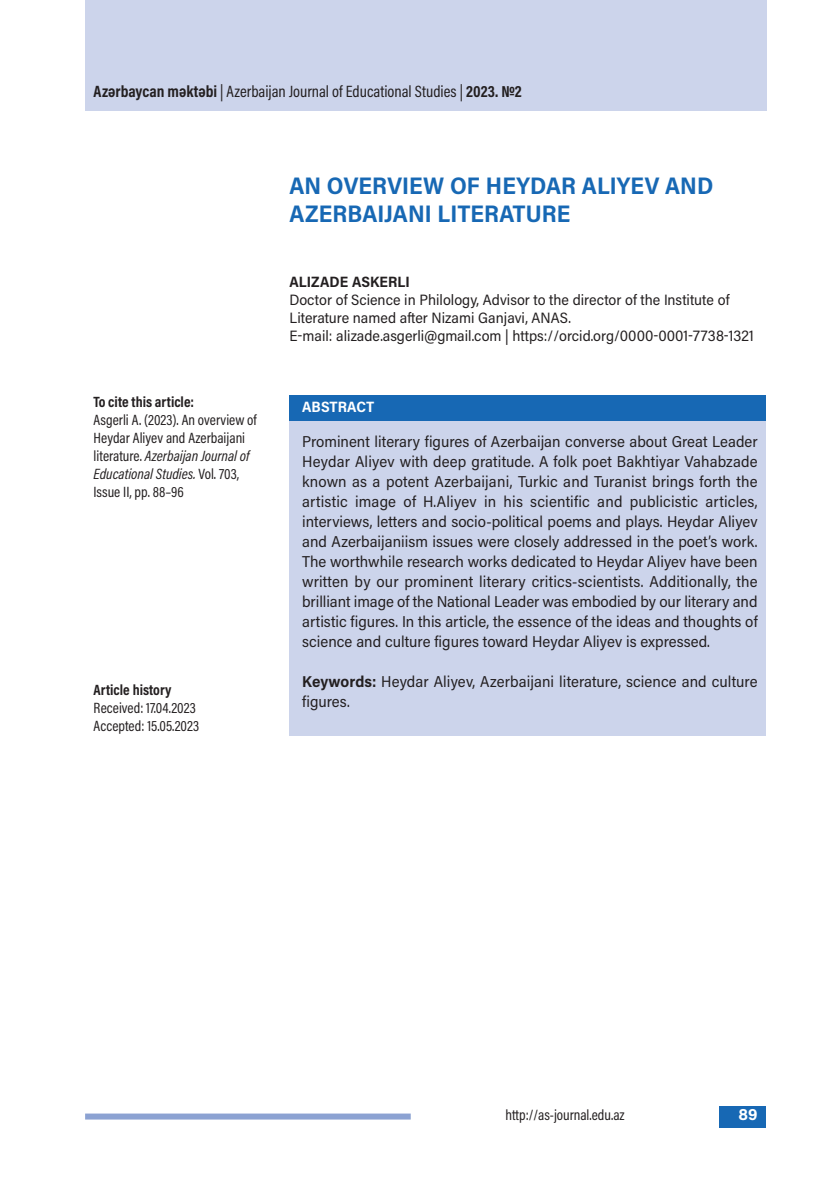
<style>
.page{position:relative;width:830px;height:1191px;background:#fff}
.page>*{position:absolute;margin:0;border:0;box-sizing:border-box;transform-origin:0 0}
.t1{font:700 24px/28.8px "Acumin Pro Semi Cond";letter-spacing:.005em;color:#1768b4}
.t2{font:16.5px "Acumin Pro Cond";color:#231f20}
.t3{font:700 16.5px "Acumin Pro";color:#fff}
.t4{font:15.75px/20px "Acumin Pro Semi Cond";letter-spacing:.005em;color:#231f20;text-align:justify}
.t5{font:15px/18px "Acumin Pro Cond";color:#231f20}
.t6{font:15px/18px "Acumin Pro Semi Cond";color:#231f20}
.t7{font:700 15px "Acumin Pro Cond";color:#231f20}
.t8{font:700 15px "Acumin Pro Semi Cond";letter-spacing:.005em;color:#231f20}
.t9{font:700 15px "Acumin Pro Semi Cond";color:#fff}
.s1{font-weight:700}
.s2{font-style:italic}
</style>
<div class="page">
<div style="left:719px;top:1106px;width:46px;height:21px;background:#1768b4"></div>
<div style="left:85px;top:1113px;width:325px;height:6px;background:#8ca2d2"></div>
<div style="left:85px;top:0;width:680px;height:111px;background:#ccd4eb"></div>
<div style="left:289px;top:395px;width:476px;height:340px;background:#ccd4eb"></div>
<div style="left:289px;top:395px;width:476px;height:26px;background:#1768b4"></div>
<p class="t2" style="left:94px;top:85px;width:429px"><span class="s1">Azərbaycan məktəbi</span> | Azerbaijan Journal of Educational Studies | <span class="s1">2023. №2</span></p>
<h1 class="t1" style="left:289px;top:173px;width:425px">AN OVERVIEW OF HEYDAR ALIYEV AND<br>AZERBAIJANI LITERATURE</h1>
<p class="t7" style="left:94px;top:396px;width:102px">To cite this article:</p>
<p class="t5" style="left:94px;top:411px;width:165px">Asgerli A. (2023). An overview of<br>Heydar Aliyev and Azerbaijani literature. <span class="s2">Azerbaijan Journal of<br>Educational Studies.</span> Vol. 703,<br>Issue II, pp. 88–96</p>
<p class="t7" style="left:94px;top:685px;width:79px">Article history</p>
<p class="t5" style="left:94px;top:700px;width:107px">Received: 17.04.2023<br>Accepted: 15.05.2023</p>
<p class="t8" style="left:289px;top:276px;width:122px">ALIZADE ASKERLI</p>
<p class="t6" style="left:289px;top:292px;width:466px">Doctor of Science in Philology, Advisor to the director of the Institute of<br>Literature named after Nizami Ganjavi, ANAS.<br>E-mail: alizade.asgerli@gmail.com | https://orcid.org/0000-0001-7738-1321</p>
<p class="t9" style="left:302px;top:401px;width:74px">ABSTRACT</p>
<p class="t4" style="left:302px;top:433px;width:456px">Prominent literary figures of Azerbaijan converse about Great Leader Heydar Aliyev with deep gratitude. A folk poet Bakhtiyar Vahabzade known as a potent Azerbaijani, Turkic and Turanist brings forth the artistic image of H.Aliyev in his scientific and publicistic articles, interviews, letters and socio-political poems and plays. Heydar Aliyev and Azerbaijaniism issues were closely addressed in the poet’s work.<br>The worthwhile research works dedicated to Heydar Aliyev have been written by our prominent literary critics-scientists. Additionally, the brilliant image of the National Leader was embodied by our literary and artistic figures. In this article, the essence of the ideas and thoughts of science and culture figures toward Heydar Aliyev is expressed.</p>
<p class="t4" style="left:302px;top:672px;width:456px"><span class="s1">Keywords:</span> Heydar Aliyev, Azerbaijani literature, science and culture figures.</p>
<p class="t5" style="left:505px;top:1107px;width:120px">http://as-journal.edu.az</p>
<p class="t3" style="left:738px;top:1108px;width:21px">89</p>
</div>
